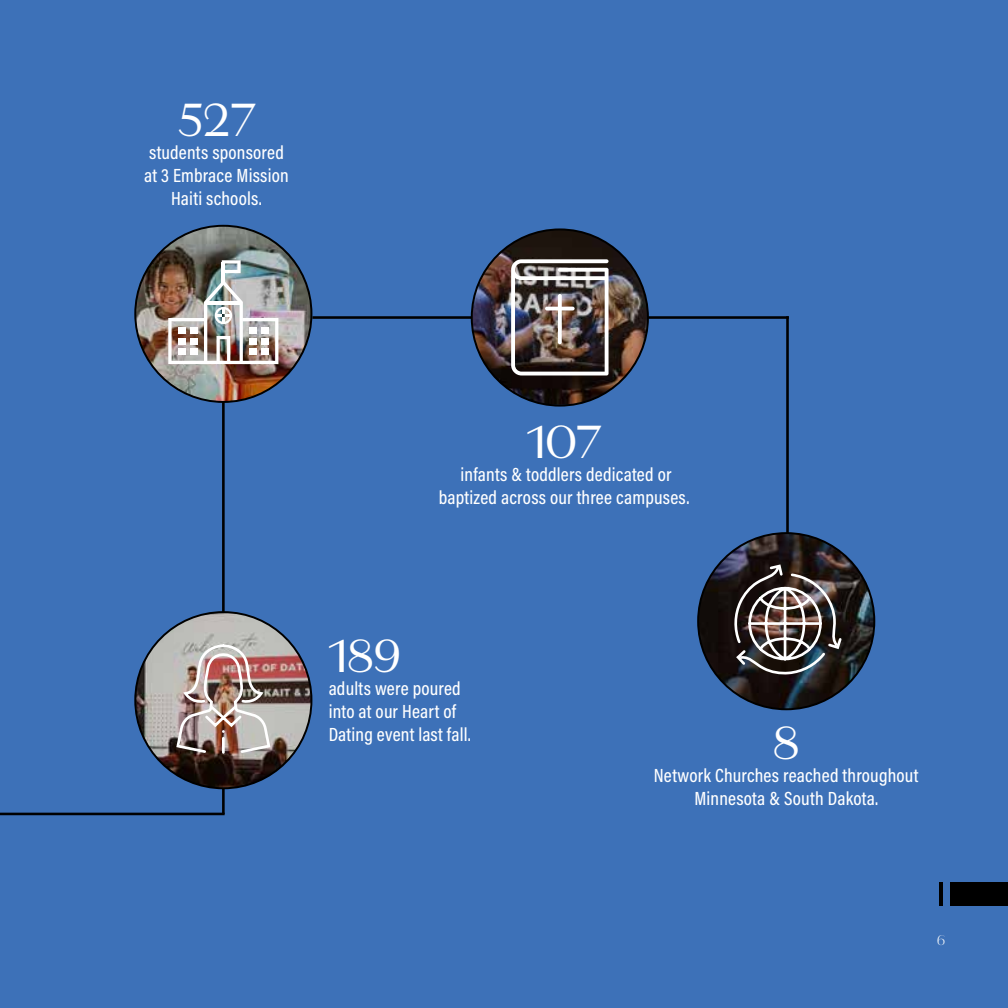
<style>
.page{position:relative;width:1008px;height:1008px;background:#3d71b8}
.page>*{position:absolute;margin:0;border:0;box-sizing:border-box;transform-origin:0 0}
.t1{font:46.2px "Magnat Head";letter-spacing:.01em;color:#fff}
.t2{font:500 19.25px/23.1px "Acumin Pro Cond";letter-spacing:.01em;color:#fff;text-align:center}
.t3{font:300 14px "Magnat Poster";color:#fff}
</style>
<div class="page">
<hr style="left:0;top:813px;width:225px;height:2px;background:#000">
<hr style="left:222px;top:370px;width:3px;height:444px;background:#000">
<hr style="left:786px;top:316px;width:3px;height:266px;background:#000">
<hr style="left:312px;top:316px;width:477px;height:3px;background:#000">
<img style="left:135px;top:226px;width:176px;height:176px;border-radius:88px">
<hr style="left:222px;top:262px;width:3px;height:21px;background:#fff">
<svg style="left:222px;top:260px;width:19px;height:13px"></svg>
<img style="left:168px;top:281px;width:110px;height:83px">
<hr style="left:206px;top:301px;width:35px;height:3px;background:#fff">
<img style="left:472px;top:229px;width:176px;height:176px">
<img style="left:511px;top:259px;width:98px;height:116px">
<img style="left:698px;top:533px;width:176px;height:176px;border-radius:88px">
<img style="left:731px;top:563px;width:113px;height:113px">
<img style="left:135px;top:612px;width:176px;height:176px;border-radius:88px">
<img style="left:175px;top:643px;width:97px;height:112px">
<hr style="left:940px;top:882px;width:3px;height:24px;background:#000">
<div style="left:950px;top:882px;width:58px;height:24px;background:#000"></div>
<h1 class="t1" style="left:178px;top:90px;width:79px">527</h1>
<p class="t2" style="left:144px;top:140px;width:146px">students sponsored at 3 Embrace Mission<br>Haiti schools.</p>
<h1 class="t1" style="left:527px;top:413px;width:75px">107</h1>
<p class="t2" style="left:439px;top:463px;width:252px">infants &amp; toddlers dedicated or baptized across our three campuses.</p>
<h1 class="t1" style="left:329px;top:627px;width:73px">189</h1>
<p class="t2" style="left:329px;top:677px;width:144px;text-align:left">adults were poured into at our Heart of<br>Dating event last fall.</p>
<h1 class="t1" style="left:773px;top:714px;width:28px">8</h1>
<p class="t2" style="left:654px;top:764px;width:266px">Network Churches reached throughout<br>Minnesota &amp; South Dakota.</p>
<p class="t3" style="left:937px;top:931px;width:9px">6</p>
</div>
